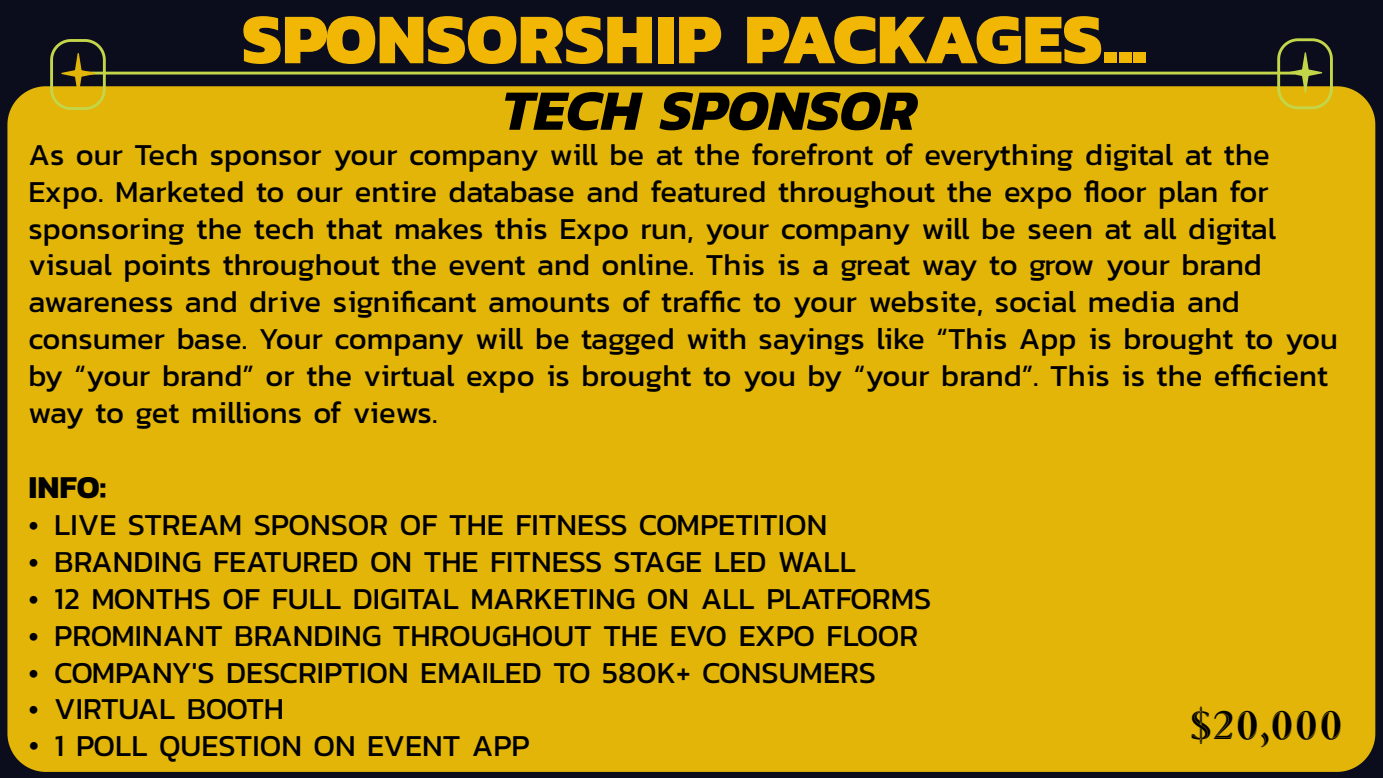
<style>
.page{position:relative;width:1383px;height:778px;background:#fff}
.page>*{position:absolute;margin:0;border:0;box-sizing:border-box;transform-origin:0 0}
.t1{font:800 72px "Kanit";color:#f2b705}
.t2{font:italic 700 57.6px "Kanit";color:#000}
.t3{font:48.3px "Priori Acute OT Serif";color:#000}
.t4{font:700 32.4px "Kanit";color:#000}
.t5{font:30.9px/36.9px "Kanit";color:#000}
.s1{font-family:"Times New Roman"}
</style>
<div class="page">
<div style="left:0;top:0;width:1382px;height:778px;background:#0b0d1d"></div>
<div style="left:7px;top:86px;width:1368px;height:686px;background:#e2b508"></div>
<hr style="left:86px;top:72px;width:1208px;height:2px;background:#c3d64a">
<svg style="left:1275px;top:38px;width:59px;height:73px"></svg>
<svg style="left:49px;top:39px;width:58px;height:73px"></svg>
<h1 class="t1" style="left:242px;top:-18px;width:907px">SPONSORSHIP PACKAGES...</h1>
<h2 class="t2" style="left:502px;top:66px;width:417px">TECH SPONSOR</h2>
<p class="t5" style="left:28px;top:135px;width:1311px">As our Tech sponsor your company will be at the forefront of everything digital at the Expo. Marketed to our entire database and featured throughout the expo floor plan for sponsoring the tech that makes this Expo run, your company will be seen at all digital visual points throughout the event and online. This is a great way to grow your brand awareness and drive significant amounts of traffic to your website, social media and consumer base. Your company will be tagged with sayings like “This App is brought to you by “your brand” or the virtual expo is brought to you by “your brand”. This is the efficient way to get millions of views.</p>
<p class="t4" style="left:28px;top:462px;width:79px">INFO:</p>
<p class="t5" style="left:28px;top:505px;width:800px">• LIVE STREAM SPONSOR OF THE FITNESS COMPETITION</p>
<p class="t5" style="left:28px;top:542px;width:829px">• BRANDING FEATURED ON THE FITNESS STAGE LED WALL</p>
<p class="t5" style="left:28px;top:579px;width:904px">• 12 MONTHS OF FULL DIGITAL MARKETING ON ALL PLATFORMS</p>
<p class="t5" style="left:28px;top:616px;width:891px">• PROMINANT BRANDING THROUGHOUT THE EVO EXPO FLOOR</p>
<p class="t5" style="left:28px;top:653px;width:849px">• COMPANY'S DESCRIPTION EMAILED TO 580K+ CONSUMERS</p>
<p class="t5" style="left:28px;top:690px;width:257px">• VIRTUAL BOOTH</p>
<p class="t5" style="left:28px;top:727px;width:503px"><span class="s1">•</span> 1 POLL QUESTION ON EVENT APP</p>
<h3 class="t3" style="left:1189px;top:700px;width:156px">$20,000</h3>
</div>
